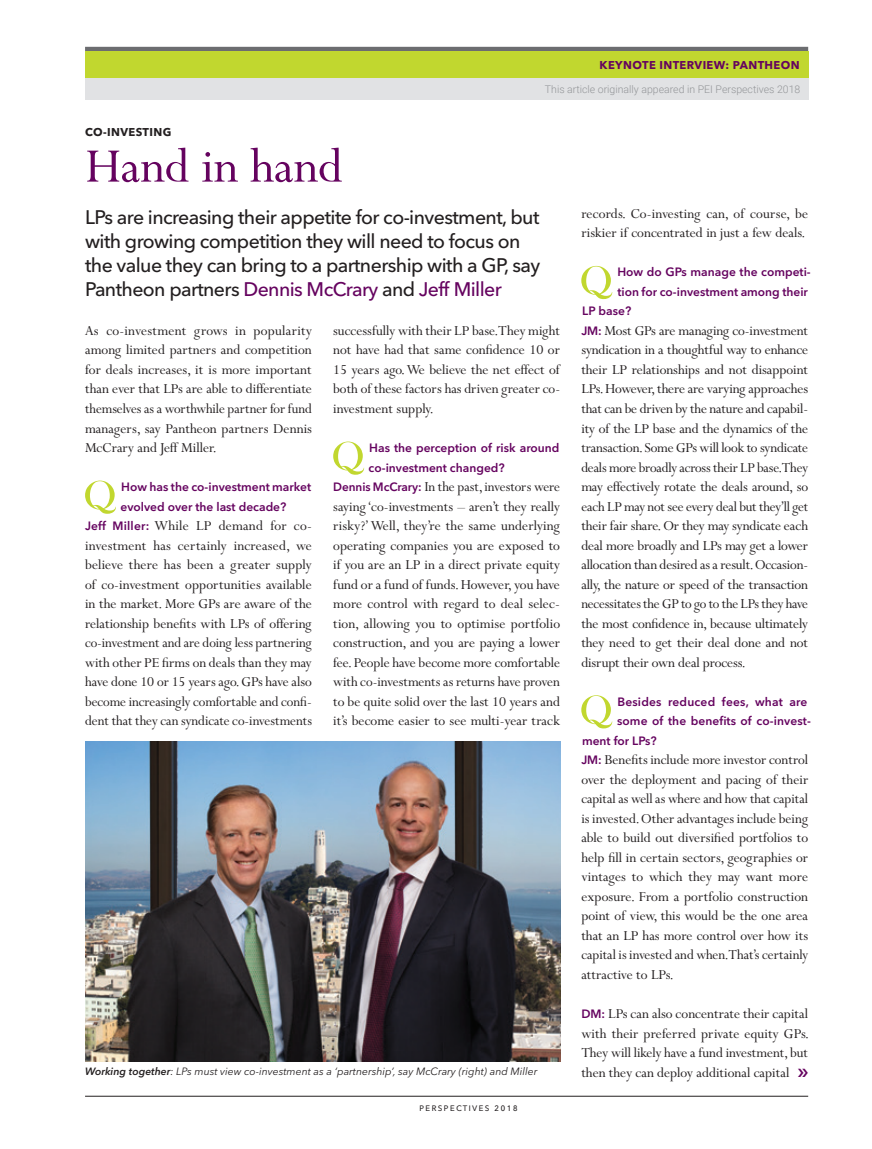
<style>
.page{position:relative;width:872px;height:1149px;background:#fff}
.page>*{position:absolute;margin:0;border:0;box-sizing:border-box;transform-origin:0 0}
.t1{font:54px "Perpetua MT Pro";color:#65035f}
.t2{font:500 19.5px/24px "Avenir Next LT Pro";letter-spacing:-.03em;color:#231f20}
.t3{font:15.3px/19.5px "Perpetua MT Pro";color:#231f20;text-align:justify}
.t4{font:600 12px/19.5px "Avenir Next LT Pro";color:#65035f}
.t5{font:700 11.25px "Avenir Next LT Pro";letter-spacing:.035em;color:#65035f}
.t6{font:700 11.25px "Avenir Next LT Pro";letter-spacing:.035em;color:#231f20}
.t7{font:italic 10.5px "Avenir Next LT Pro";color:#231f20}
.t8{font:300 10.5px "Roboto";color:#939598}
.t9{font:10.5px "Avenir Next LT Pro";letter-spacing:.1em;color:#231f20}
.s1{color:#65035f}
.s2{font-family:"Avenir Next LT Pro";font-weight:600;font-size:12px;color:#65035f}
.s3{font-weight:600}
</style>
<div class="page">
<hr style="left:85px;top:1095px;width:723px;height:1px;background:#231f20">
<hr style="left:85px;top:47px;width:723px;height:4px;background:#6c6d70">
<div style="left:85px;top:51px;width:723px;height:27px;background:#c1d72f"></div>
<svg style="left:85px;top:480px;width:31px;height:33px"></svg>
<svg style="left:581px;top:266px;width:31px;height:33px"></svg>
<svg style="left:581px;top:695px;width:31px;height:33px"></svg>
<svg style="left:333px;top:441px;width:31px;height:33px"></svg>
<img style="left:85px;top:741px;width:475px;height:320px">
<div style="left:85px;top:78px;width:723px;height:22px;background:#e1e2e4"></div>
<p class="t5" style="left:599px;top:58px;width:201px">KEYNOTE INTERVIEW: PANTHEON</p>
<p class="t6" style="left:85px;top:125px;width:88px">CO-INVESTING</p>
<p class="t8" style="left:545px;top:82px;width:257px">This article originally appeared in PEI Perspectives 2018</p>
<h1 class="t1" style="left:85px;top:135px;width:259px">Hand in hand</h1>
<p class="t2" style="left:85px;top:205px;width:457px">LPs are increasing their appetite for co-investment, but with growing competition they will need to focus on the value they can bring to a partnership with a GP, say Pantheon partners <span class="s1">Dennis McCrary</span> and <span class="s1">Jeff Miller</span></p>
<p class="t3" style="left:85px;top:321px;width:228px">As co-investment grows in popularity among limited partners and competition for deals increases, it is more important than ever that LPs are able to differentiate themselves as a worthwhile partner for fund managers, say Pantheon partners Dennis McCrary and Jeff Miller.</p>
<p class="t4" style="left:120px;top:477px;width:192px">How has the co-investment market evolved over the last decade?</p>
<p class="t3" style="left:85px;top:516px;width:228px"><span class="s2">Jeff Miller:</span> While LP demand for co&shy;investment has certainly increased, we believe there has been a greater supply of co-investment opportunities available in the market. More GPs are aware of the relationship benefits with LPs of offering co-investment and are doing less partnering with other PE firms on deals than they may have done 10 or 15 years ago. GPs have also become increasingly comfortable and confi&shy;dent that they can syndicate co-investments</p>
<p class="t3" style="left:333px;top:321px;width:228px">successfully with their LP base. They might not have had that same confidence 10 or 15 years ago. We believe the net effect of both of these factors has driven greater co&shy;investment supply.</p>
<p class="t4" style="left:369px;top:438px;width:192px">Has the perception of risk around co-investment changed?</p>
<p class="t3" style="left:333px;top:477px;width:228px"><span class="s2">Dennis McCrary:</span> In the past, investors were saying ‘co-investments – aren’t they really risky?’ Well, they’re the same underlying operating companies you are exposed to if you are an LP in a direct private equity fund or a fund of funds. However, you have more control with regard to deal selec&shy;tion, allowing you to optimise portfolio construction, and you are paying a lower fee. People have become more comfortable with co-investments as returns have proven to be quite solid over the last 10 years and it’s become easier to see multi-year track</p>
<p class="t7" style="left:85px;top:1065px;width:454px"><span class="s3">Working together</span>: LPs must view co-investment as a ‘partnership’, say McCrary (right) and Miller</p>
<p class="t9" style="left:419px;top:1100px;width:100px">perspectives 2018</p>
<p class="t3" style="left:581px;top:204px;width:228px">records. Co-investing can, of course, be riskier if concentrated in just a few deals.</p>
<p class="t4" style="left:617px;top:262px;width:195px">How do GPs manage the competi-</p>
<p class="t4" style="left:617px;top:282px;width:192px">tion for co-investment among their</p>
<p class="t4" style="left:582px;top:301px;width:51px">LP base?</p>
<p class="t3" style="left:581px;top:321px;width:228px"><span class="s2">JM:</span> Most GPs are managing co-investment syndication in a thoughtful way to enhance their LP relationships and not disappoint LPs. However, there are varying approaches that can be driven by the nature and capabil&shy;ity of the LP base and the dynamics of the transaction. Some GPs will look to syndicate deals more broadly across their LP base. They may effectively rotate the deals around, so each LP may not see every deal but they’ll get their fair share. Or they may syndicate each deal more broadly and LPs may get a lower allocation than desired as a result. Occasion&shy;ally, the nature or speed of the transaction necessitates the GP to go to the LPs they have the most confidence in, because ultimately they need to get their deal done and not disrupt their own deal process.</p>
<p class="t4" style="left:617px;top:691px;width:192px">Besides reduced fees, what are</p>
<p class="t4" style="left:617px;top:711px;width:195px">some of the benefits of co-invest-</p>
<p class="t4" style="left:582px;top:730px;width:76px">ment for LPs?</p>
<p class="t3" style="left:581px;top:750px;width:228px"><span class="s2">JM:</span> Benefits include more investor control over the deployment and pacing of their capital as well as where and how that capital is invested. Other advantages include being able to build out diversified portfolios to help fill in certain sectors, geographies or vintages to which they may want more exposure. From a portfolio construction point of view, this would be the one area that an LP has more control over how its capital is invested and when. That’s certainly attractive to LPs.</p>
<p class="t3" style="left:581px;top:1003px;width:229px"><span class="s2">DM:</span> LPs can also concentrate their capital with their preferred private equity GPs.<br>They will likely have a fund investment, but then they can deploy additional capital</p>
</div>
